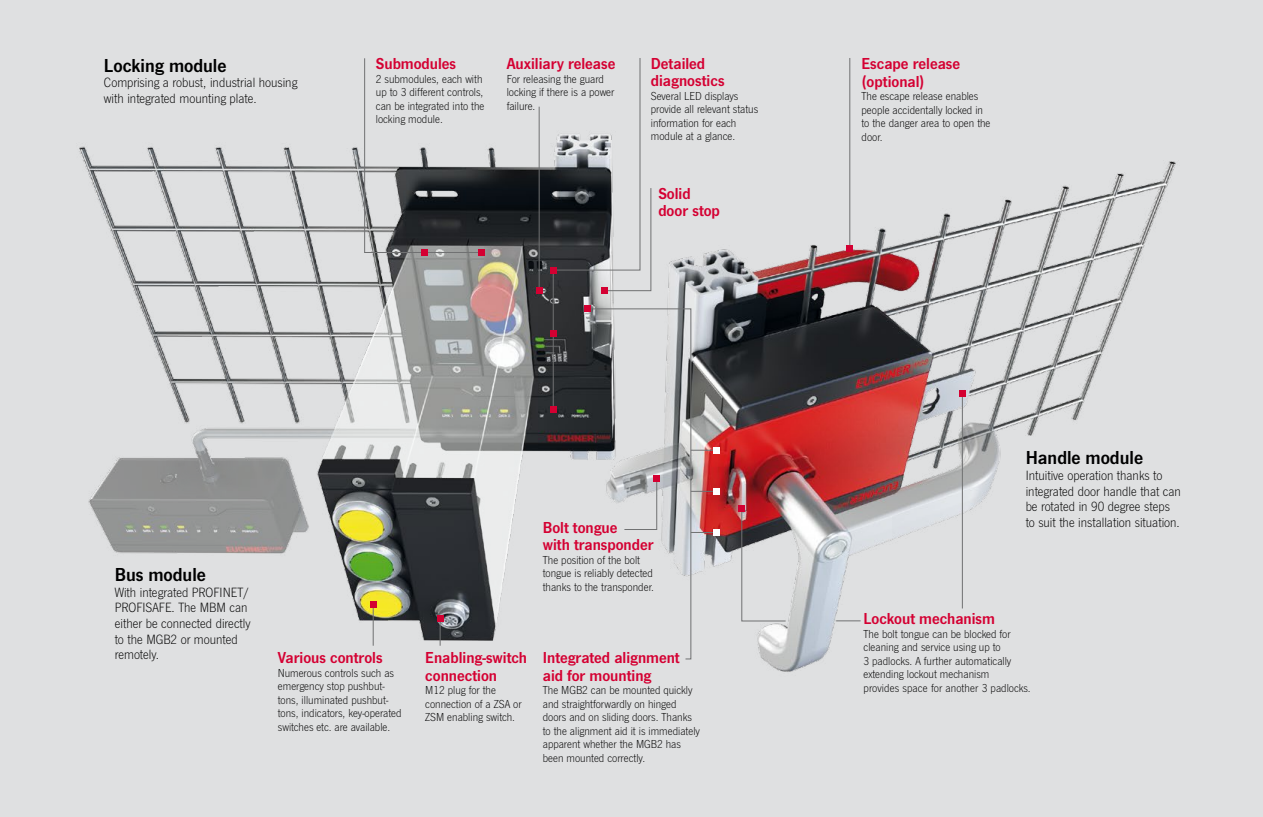
<style>
.page{position:relative;width:1263px;height:817px;background:#fff}
.page>*{position:absolute;margin:0;border:0;box-sizing:border-box;transform-origin:0 0}
.t1{font:19.5px "News Got Dem";color:#000}
.t2{font:16.5px/17.2px "News Got Dem";color:#d40032}
.t3{font:300 13.95px/15.6px "News Got";color:#000}
.t4{font:300 12px/13.5px "News Got";color:#000}
</style>
<div class="page">
<img style="left:0;top:0;width:1263px;height:816px">
<svg style="left:364px;top:58px;width:121px;height:195px;background:#a2a4a5"></svg>
<div style="left:478px;top:249px;width:7px;height:6px;background:#d40032"></div>
<hr style="left:373px;top:605px;width:1px;height:40px;background:#707172">
<svg style="left:440px;top:621px;width:1px;height:24px"></svg>
<div style="left:370px;top:601px;width:7px;height:7px;background:#d40032"></div>
<hr style="left:962px;top:393px;width:1px;height:215px;background:#707172">
<svg style="left:741px;top:507px;width:45px;height:114px;background:#bdaaad"></svg>
<div style="left:738px;top:505px;width:7px;height:6px;background:#d40032"></div>
<svg style="left:959px;top:390px;width:6px;height:6px"></svg>
<div style="left:846px;top:245px;width:7px;height:6px;background:#d40032"></div>
<hr style="left:849px;top:58px;width:1px;height:187px;background:#707172">
<svg style="left:836px;top:620px;width:24px;height:1px"></svg>
<hr style="left:539px;top:107px;width:1px;height:183px;background:#707172">
<div style="left:536px;top:287px;width:6px;height:7px;background:#d40032"></div>
<div style="left:421px;top:249px;width:7px;height:6px;background:#d40032"></div>
<div style="left:437px;top:614px;width:6px;height:7px;background:#d40032"></div>
<svg style="left:550px;top:57px;width:170px;height:602px;background:#b6b5b7"></svg>
<h1 class="t1" style="left:104px;top:54px;width:124px">Locking module</h1>
<p class="t3" style="left:104px;top:75px;width:195px">Comprising a robust, industrial housing with integrated mounting plate.</p>
<h2 class="t2" style="left:376px;top:55px;width:82px">Submodules</h2>
<p class="t4" style="left:376px;top:72px;width:110px">2 submodules, each with up to 3 different controls, can be integrated into the locking module.</p>
<h2 class="t2" style="left:507px;top:55px;width:110px">Auxiliary release</h2>
<p class="t4" style="left:507px;top:72px;width:109px">For releasing the guard locking if there is a power failure.</p>
<h2 class="t2" style="left:651px;top:55px;width:75px">Detailed diagnostics</h2>
<p class="t4" style="left:651px;top:89px;width:109px">Several LED displays provide all relevant status information for each module at a glance.</p>
<h2 class="t2" style="left:658px;top:185px;width:63px">Solid door stop</h2>
<h1 class="t1" style="left:115px;top:563px;width:93px">Bus module</h1>
<p class="t3" style="left:115px;top:584px;width:137px">With integrated PROFINET/<br>PROFISAFE. The MBM can either be connected directly to the MGB2 or mounted remotely.</p>
<h2 class="t2" style="left:278px;top:649px;width:106px">Various controls</h2>
<p class="t4" style="left:278px;top:666px;width:125px">Numerous controls such as emergency stop pushbut&shy;tons, illuminated pushbut&shy;tons, indicators, key-operated switches etc. are available.</p>
<h2 class="t2" style="left:543px;top:518px;width:112px">Bolt tongue<br>with transponder</h2>
<p class="t4" style="left:543px;top:553px;width:113px">The position of the bolt tongue is reliably detected thanks to the transponder.</p>
<h2 class="t2" style="left:425px;top:649px;width:103px">Enabling-switch connection</h2>
<p class="t4" style="left:425px;top:683px;width:98px">M12 plug for the connection of a ZSA or<br>ZSM enabling switch.</p>
<h2 class="t2" style="left:543px;top:649px;width:138px">Integrated alignment aid for mounting</h2>
<p class="t4" style="left:543px;top:683px;width:159px">The MGB2 can be mounted quickly and straightforwardly on hinged doors and on sliding doors. Thanks to the alignment aid it is immediately apparent whether the MGB2 has been mounted correctly.</p>
<h2 class="t2" style="left:861px;top:55px;width:100px">Escape release (optional)</h2>
<p class="t4" style="left:861px;top:89px;width:131px">The escape release enables people accidentally locked in to the danger area to open the door.</p>
<h1 class="t1" style="left:1026px;top:446px;width:119px">Handle module</h1>
<p class="t3" style="left:1026px;top:467px;width:157px">Intuitive operation thanks to integrated door handle that can be rotated in 90 degree steps to suit the installation situation.</p>
<h2 class="t2" style="left:863px;top:610px;width:133px">Lockout mechanism</h2>
<p class="t4" style="left:863px;top:627px;width:169px">The bolt tongue can be blocked for cleaning and service using up to<br>3 padlocks. A further automatically extending lockout mechanism<br>provides space for another 3 padlocks.</p>
</div>
